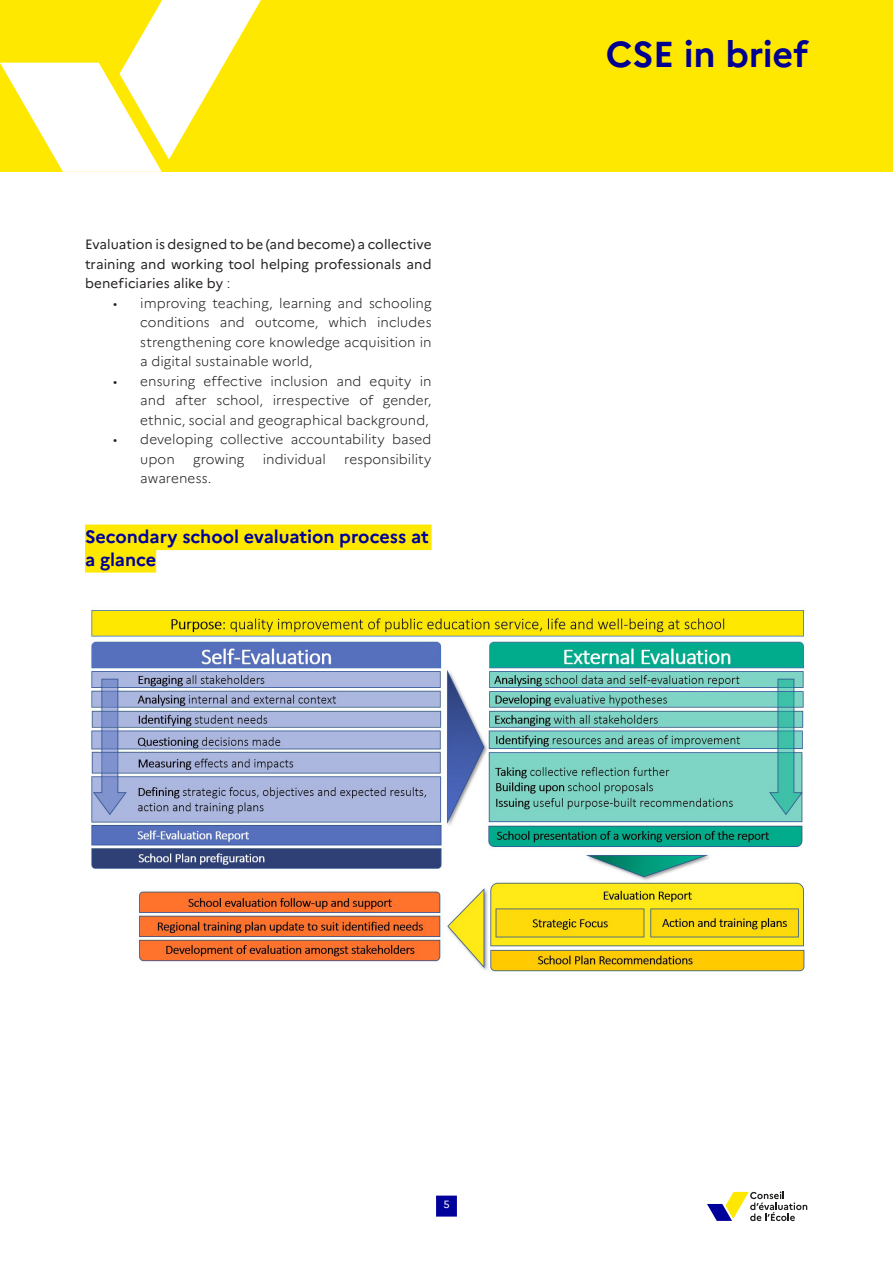
<style>
.page{position:relative;width:893px;height:1263px;background:#fff}
.page>*{position:absolute;margin:0;border:0;box-sizing:border-box;transform-origin:0 0}
.t1{font:700 36px "Marianne";letter-spacing:-.01em;color:#000091}
.N2{font:700 18px/22.5px "Marianne";letter-spacing:-.005em;color:#00009a}
.t2{font:300 13.5px/19.5px "Marianne";color:#231f20;text-align:justify}
.texte_courant{font:13.5px/19.5px "Marianne";letter-spacing:.005em;color:#231f20;text-align:justify}
.t3{font:10.5px "Marianne";color:#fff}
.s1{font-weight:300}
</style>
<div class="page">
<div style="left:0;top:0;width:893px;height:171px;background:#ffe800"></div>
<svg style="left:0;top:0;width:270px;height:172px"></svg>
<div style="left:85px;top:525px;width:347px;height:25px;background:#ffe800"></div>
<div style="left:85px;top:547px;width:71px;height:26px;background:#ffe800"></div>
<img style="left:91px;top:606px;width:714px;height:366px">
<svg style="left:707px;top:1191px;width:100px;height:30px"></svg>
<div style="left:436px;top:1195px;width:21px;height:21px;background:#00009a"></div>
<p class="texte_courant" style="left:85px;top:234px;width:348px">Evaluation is designed to be (and become) a collective training and working tool helping professionals and beneficiaries alike by <span class="s1">:</span></p>
<p class="t2" style="left:140px;top:293px;width:293px;text-indent:-27px">• improving teaching, learning and schooling conditions and outcome, which includes strengthening core knowledge acquisition in a digital sustainable world,</p>
<p class="t2" style="left:140px;top:371px;width:293px;text-indent:-27px">• ensuring effective inclusion and equity in and after school, irrespective of gender, ethnic, social and geographical background,</p>
<p class="t2" style="left:140px;top:429px;width:293px;text-indent:-27px">• developing collective accountability based upon</p>
<p class="t2" style="left:193px;top:449px;width:53px">growing</p>
<p class="t2" style="left:263px;top:449px;width:65px">individual</p>
<p class="t2" style="left:344px;top:449px;width:89px">responsibility</p>
<p class="t2" style="left:140px;top:468px;width:73px">awareness.</p>
<p class="N2" style="left:85px;top:526px;width:345px">Secondary school evaluation process at a glance</p>
<h1 class="t1" style="left:606px;top:32px;width:204px">CSE in brief</h1>
<p class="t3" style="left:443px;top:1198px;width:8px">5</p>
</div>
